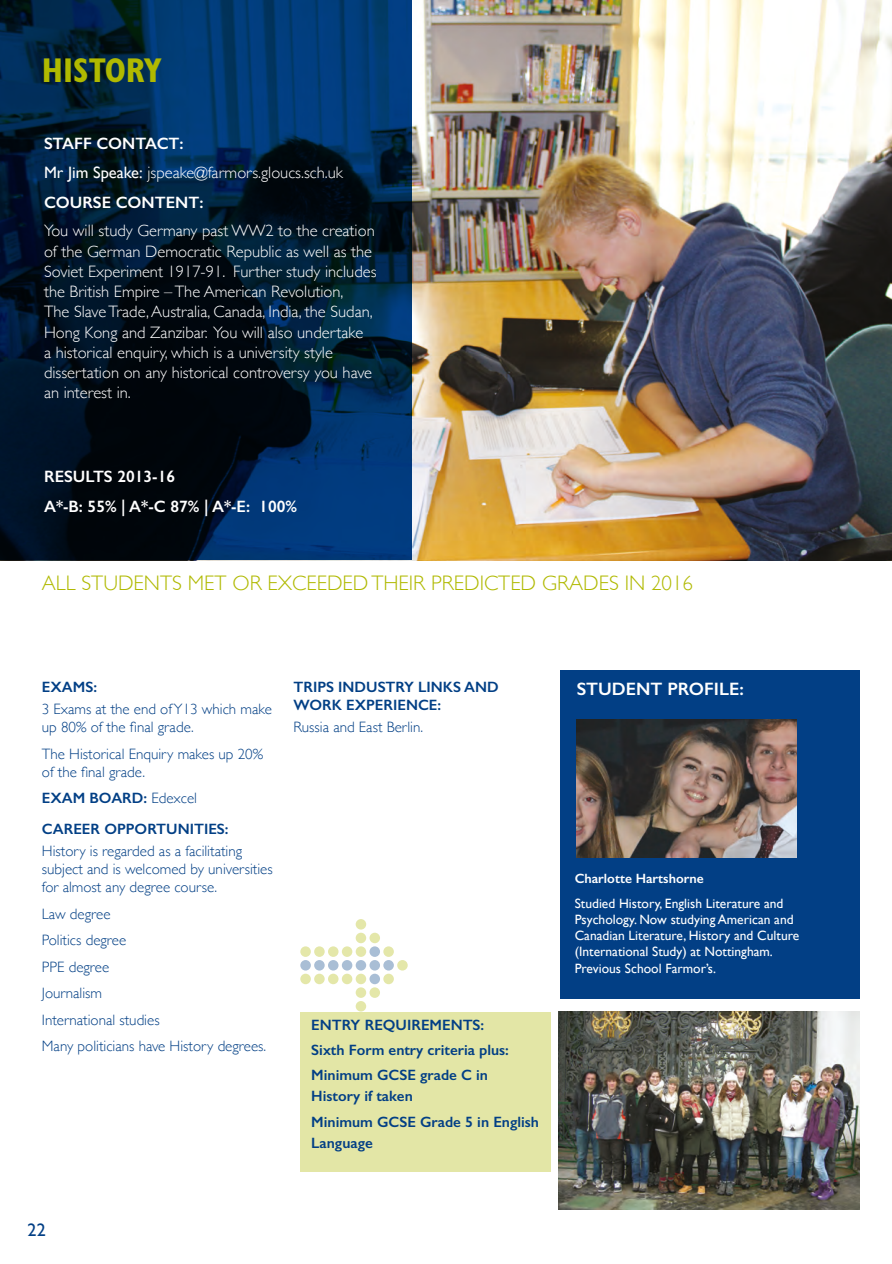
<style>
.page{position:relative;width:892px;height:1264px;background:#fff}
.page>*{position:absolute;margin:0;border:0;box-sizing:border-box;transform-origin:0 0}
.t1{font:700 condensed 34.5px "Gill Sans";color:#b0b900}
.t2{font:300 21px "Gill Sans";color:#b0b900}
.t3{font:600 18px "Gill Sans";color:#fff}
.t4{font:18px "Gill Sans";color:#023f85}
.t5{font:300 16.5px/20.2px "Gill Sans";color:#fff}
.t6{font:600 16.5px "Gill Sans";color:#fff}
.t7{font:300 15px/18px "Gill Sans";color:#023f85}
.t8{font:600 15px/21px "Gill Sans";color:#023f85}
.t9{font:13.5px/16.2px "Gill Sans";color:#fff}
.t10{font:600 13.5px "Gill Sans";color:#fff}
.s1{font-weight:400}
.s2{font-weight:300}
</style>
<div class="page">
<img style="left:412px;top:0;width:480px;height:560px">
<svg style="left:0;top:0;width:412px;height:560px;background:#001f3d"></svg>
<div style="left:300px;top:1012px;width:251px;height:160px;background:#e3e6a6"></div>
<div style="left:560px;top:670px;width:299px;height:328px;background:#023f85"></div>
<img style="left:559px;top:1011px;width:300px;height:198px">
<div style="left:356px;top:919px;width:10px;height:10px;background:#e4e7a9;border-radius:50%"></div>
<div style="left:369px;top:933px;width:11px;height:10px;background:#e4e7a9;border-radius:50%"></div>
<svg style="left:356px;top:933px;width:10px;height:10px"></svg>
<svg style="left:383px;top:946px;width:11px;height:11px"></svg>
<svg style="left:369px;top:946px;width:11px;height:11px"></svg>
<div style="left:356px;top:946px;width:10px;height:11px;background:#e4e7a9;border-radius:50%"></div>
<div style="left:342px;top:946px;width:10px;height:11px;background:#e4e7a9;border-radius:50%"></div>
<div style="left:328px;top:946px;width:10px;height:11px;background:#e4e7a9;border-radius:50%"></div>
<svg style="left:314px;top:946px;width:11px;height:11px"></svg>
<svg style="left:300px;top:946px;width:11px;height:11px"></svg>
<div style="left:397px;top:960px;width:11px;height:10px;background:#e4e7a9;border-radius:50%"></div>
<div style="left:383px;top:960px;width:11px;height:10px;background:#a9bed5;border-radius:50%"></div>
<div style="left:369px;top:960px;width:11px;height:10px;background:#a9bed5;border-radius:50%"></div>
<div style="left:356px;top:960px;width:10px;height:10px;background:#a9bed5;border-radius:50%"></div>
<div style="left:342px;top:960px;width:10px;height:10px;background:#a9bed5;border-radius:50%"></div>
<div style="left:328px;top:960px;width:10px;height:10px;background:#a9bed5;border-radius:50%"></div>
<div style="left:314px;top:960px;width:11px;height:10px;background:#a9bed5;border-radius:50%"></div>
<div style="left:300px;top:960px;width:11px;height:10px;background:#a9bed5;border-radius:50%"></div>
<div style="left:383px;top:974px;width:11px;height:10px;background:#e4e7a9;border-radius:50%"></div>
<div style="left:369px;top:974px;width:11px;height:10px;background:#a9bed5;border-radius:50%"></div>
<svg style="left:356px;top:974px;width:10px;height:10px"></svg>
<div style="left:342px;top:974px;width:10px;height:10px;background:#e4e7a9;border-radius:50%"></div>
<div style="left:328px;top:974px;width:10px;height:10px;background:#e4e7a9;border-radius:50%"></div>
<div style="left:314px;top:974px;width:11px;height:10px;background:#e4e7a9;border-radius:50%"></div>
<div style="left:300px;top:974px;width:11px;height:10px;background:#e4e7a9;border-radius:50%"></div>
<svg style="left:369px;top:987px;width:11px;height:11px"></svg>
<div style="left:356px;top:987px;width:10px;height:11px;background:#e4e7a9;border-radius:50%"></div>
<div style="left:356px;top:1001px;width:10px;height:10px;background:#e4e7a9;border-radius:50%"></div>
<img style="left:577px;top:719px;width:220px;height:138px">
<p class="t1" style="left:42px;top:50px;width:122px">HISTORY</p>
<p class="t6" style="left:44px;top:133px;width:141px">STAFF CONTACT:</p>
<p class="t5" style="left:44px;top:162px;width:300px"><span class="s1">Mr Jim Speake:</span> jspeake@farmors.gloucs.sch.uk</p>
<p class="t6" style="left:44px;top:192px;width:161px">COURSE CONTENT:</p>
<p class="t5" style="left:44px;top:220px;width:334px">You will study Germany past WW2 to the creation of the German Democratic Republic as well as the Soviet Experiment 1917-91. Further study includes the British Empire – The American Revolution,<br>The Slave Trade, Australia, Canada, India, the Sudan, Hong Kong and Zanzibar. You will also undertake<br>a historical enquiry, which is a university style dissertation on any historical controversy you have an interest in.</p>
<p class="t6" style="left:44px;top:467px;width:133px">RESULTS 2013-16</p>
<p class="t6" style="left:44px;top:496px;width:254px">A*-B: 55% | A*-C 87% | A*-E: 100%</p>
<p class="t2" style="left:42px;top:567px;width:652px">ALL STUDENTS MET OR EXCEEDED THEIR PREDICTED GRADES IN 2016</p>
<p class="t8" style="left:42px;top:676px;width:57px">EXAMS:</p>
<p class="t7" style="left:42px;top:699px;width:231px">3 Exams at the end of Y13 which make up 80% of the final grade.</p>
<p class="t7" style="left:42px;top:744px;width:223px">The Historical Enquiry makes up 20% of the final grade.</p>
<p class="t8" style="left:42px;top:787px;width:157px">EXAM BOARD: <span class="s2">Edexcel</span></p>
<p class="t8" style="left:42px;top:818px;width:188px">CAREER OPPORTUNITIES:</p>
<p class="t7" style="left:42px;top:841px;width:232px">History is regarded as a facilitating subject and is welcomed by universities for almost any degree course.</p>
<p class="t7" style="left:42px;top:904px;width:70px">Law degree</p>
<p class="t7" style="left:42px;top:930px;width:86px">Politics degree</p>
<p class="t7" style="left:42px;top:957px;width:69px">PPE degree</p>
<p class="t7" style="left:42px;top:983px;width:62px">Journalism</p>
<p class="t7" style="left:42px;top:1010px;width:119px">International studies</p>
<p class="t7" style="left:42px;top:1036px;width:226px">Many politicians have History degrees.</p>
<p class="t8" style="left:293px;top:677px;width:207px;line-height:18px">TRIPS INDUSTRY LINKS AND<br>WORK EXPERIENCE:</p>
<p class="t7" style="left:293px;top:717px;width:131px">Russia and East Berlin.</p>
<p class="t8" style="left:311px;top:1014px;width:174px">ENTRY REQUIREMENTS:</p>
<p class="t8" style="left:311px;top:1039px;width:199px">Sixth Form entry criteria plus:</p>
<p class="t8" style="left:311px;top:1065px;width:178px">Minimum GCSE grade C in<br>History if taken</p>
<p class="t8" style="left:311px;top:1111px;width:229px">Minimum GCSE Grade 5 in English<br>Language</p>
<p class="t4" style="left:28px;top:1219px;width:19px">22</p>
<p class="t3" style="left:577px;top:678px;width:168px">STUDENT PROFILE:</p>
<p class="t10" style="left:574px;top:870px;width:130px">Charlotte Hartshorne</p>
<p class="t9" style="left:574px;top:895px;width:226px">Studied History, English Literature and Psychology. Now studying American and Canadian Literature, History and Culture (International Study) at Nottingham.<br>Previous School Farmor’s.</p>
</div>
